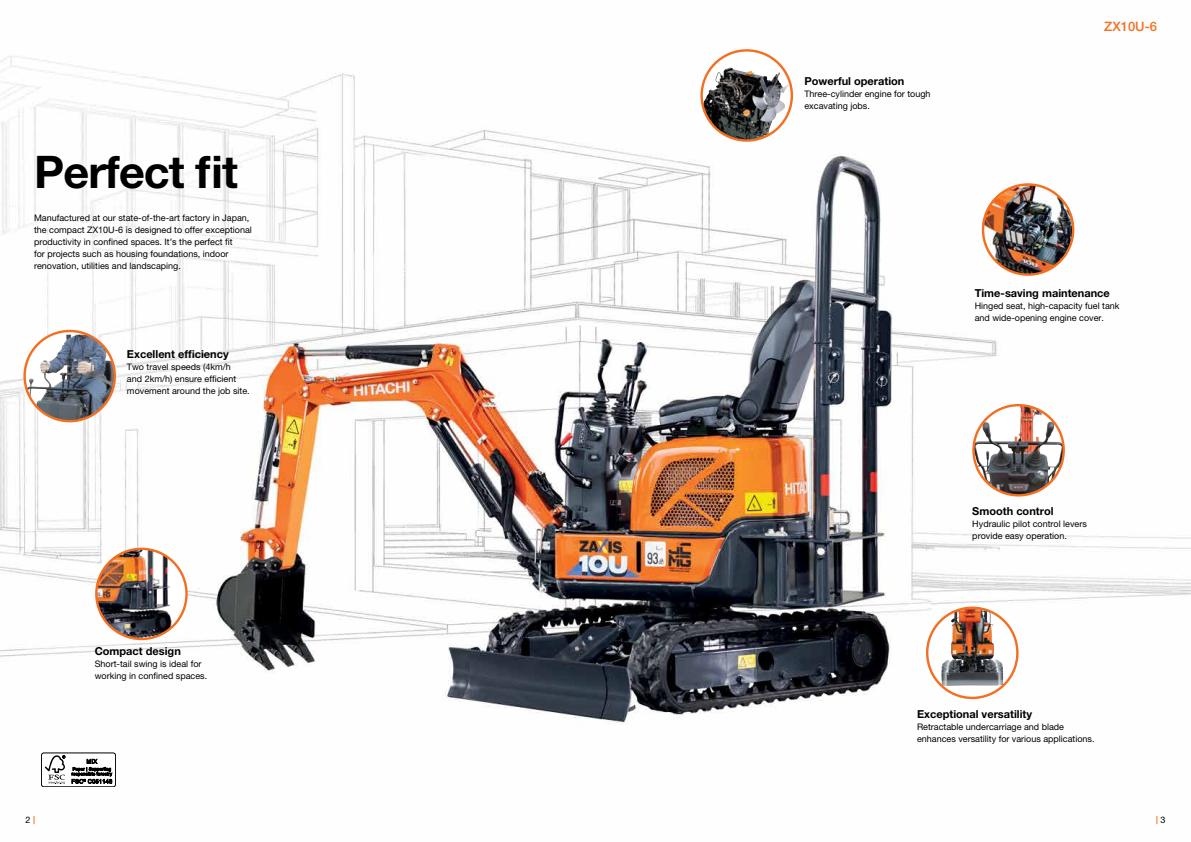
<style>
.page{position:relative;width:1191px;height:842px;background:#fff}
.page>*{position:absolute;margin:0;border:0;box-sizing:border-box;transform-origin:0 0}
.t1{font:700 45px "Helvetica Neue LT Pro";letter-spacing:-.02em;color:#000}
.t2{font:500 13px "Helvetica Neue LT Pro";color:#f36f21}
.t3{font:700 11px "Helvetica Neue LT Pro";color:#000}
.t4{font:9px/12px "Helvetica Neue LT Pro";color:#000}
</style>
<div class="page">
<img style="left:0;top:49px;width:1191px;height:776px">
<div style="left:41px;top:753px;width:75px;height:34px;background:#fff;border-radius:3px"></div>
<div style="left:41px;top:753px;width:75px;height:34px;border:1px solid #000;border-radius:3px"></div>
<svg style="left:45px;top:755px;width:20px;height:29px"></svg>
<svg style="left:72px;top:758px;width:40px;height:26px"></svg>
<img style="left:983px;top:184px;width:90px;height:91px;border-radius:45px">
<div style="left:981px;top:183px;width:93px;height:93px;border:2px solid #f36f21;border-radius:50%"></div>
<img style="left:26px;top:335px;width:89px;height:86px">
<div style="left:23px;top:330px;width:93px;height:92px;border:2px solid #f36f21;border-radius:50%"></div>
<img style="left:96px;top:549px;width:90px;height:90px;border-radius:45px">
<div style="left:95px;top:548px;width:93px;height:92px;border:2px solid #f36f21;border-radius:50%"></div>
<svg style="left:927px;top:608px;width:90px;height:90px"></svg>
<img style="left:941px;top:610px;width:62px;height:76px">
<div style="left:926px;top:606px;width:92px;height:93px;border:2px solid #f36f21;border-radius:50%"></div>
<svg style="left:701px;top:50px;width:91px;height:91px"></svg>
<img style="left:702px;top:68px;width:86px;height:73px">
<div style="left:700px;top:49px;width:93px;height:93px;border:2px solid #f36f21;border-radius:50%"></div>
<img style="left:973px;top:406px;width:90px;height:89px">
<div style="left:972px;top:404px;width:93px;height:92px;border:2px solid #f36f21;border-radius:50%"></div>
<h1 class="t1" style="left:34px;top:144px;width:205px">Perfect fit</h1>
<p class="t4" style="left:34px;top:212px;width:219px">Manufactured at our state-of-the-art factory in Japan, the compact ZX10U-6 is designed to offer exceptional productivity in confined spaces. It’s the perfect fit<br>for projects such as housing foundations, indoor renovation, utilities and landscaping.</p>
<p class="t3" style="left:127px;top:348px;width:103px">Excellent efficiency</p>
<p class="t4" style="left:127px;top:361px;width:124px">Two travel speeds (4km/h<br>and 2km/h) ensure efficient movement around the job site.</p>
<p class="t3" style="left:95px;top:644px;width:88px">Compact design</p>
<p class="t4" style="left:95px;top:657px;width:114px">Short-tail swing is ideal for working in confined spaces.</p>
<p class="t3" style="left:804px;top:74px;width:101px">Powerful operation</p>
<p class="t4" style="left:804px;top:87px;width:128px">Three-cylinder engine for tough excavating jobs.</p>
<h2 class="t2" style="left:1104px;top:18px;width:54px">ZX10U-6</h2>
<p class="t3" style="left:974px;top:286px;width:137px">Time-saving maintenance</p>
<p class="t4" style="left:974px;top:299px;width:146px">Hinged seat, high-capacity fuel tank and wide-opening engine cover.</p>
<p class="t3" style="left:972px;top:504px;width:83px">Smooth control</p>
<p class="t4" style="left:972px;top:518px;width:116px">Hydraulic pilot control levers provide easy operation.</p>
<p class="t3" style="left:917px;top:707px;width:117px">Exceptional versatility</p>
<p class="t4" style="left:917px;top:720px;width:179px">Retractable undercarriage and blade enhances versatility for various applications.</p>
<p class="t4" style="left:25px;top:814px;width:7px">2</p>
<p class="t4" style="left:1160px;top:814px;width:7px">3</p>
</div>
